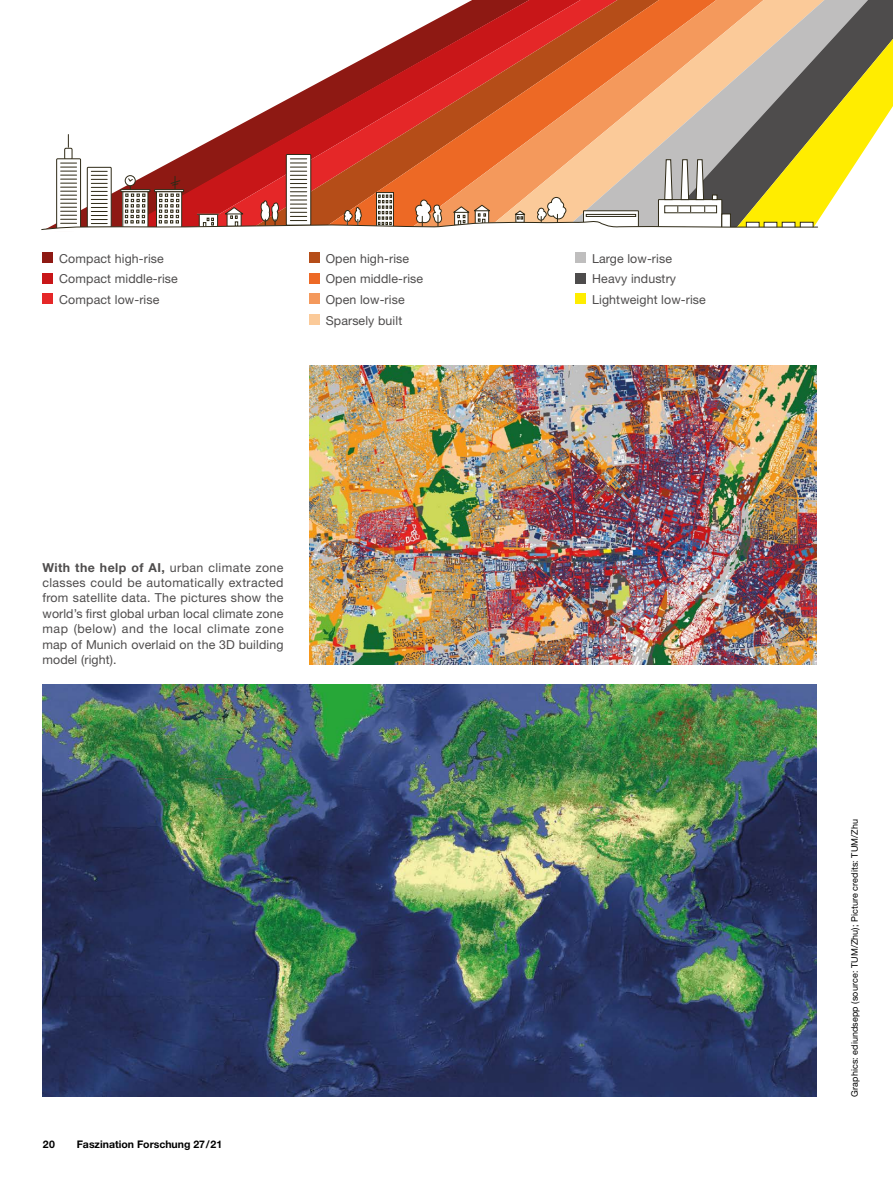
<style>
.page{position:relative;width:893px;height:1191px;background:#fff}
.page>*{position:absolute;margin:0;border:0;box-sizing:border-box;transform-origin:0 0}
.t1{font:12.3px/20.5px "Helvetica Neue LT Std";letter-spacing:.01em;color:#4e4c4c}
.t2{font:700 10.5px "Helvetica Neue LT Std";color:#000}
.t3{font:9px "Helvetica Neue LT Std";letter-spacing:.01em;color:#000}
.s1{font-weight:700}
</style>
<div class="page">
<svg style="left:408px;top:0;width:77px;height:39px;fill:#8e1913"></svg>
<svg style="left:485px;top:0;width:78px;height:39px;fill:#c81618"></svg>
<svg style="left:563px;top:0;width:94px;height:39px"></svg>
<svg style="left:657px;top:0;width:236px;height:39px"></svg>
<svg style="left:41px;top:39px;width:852px;height:191px"></svg>
<img style="left:43px;top:685px;width:773px;height:411px">
<img style="left:309px;top:366px;width:508px;height:298px">
<div style="left:43px;top:252px;width:10px;height:11px;background:#8e1913"></div>
<div style="left:43px;top:273px;width:10px;height:10px;background:#c81618"></div>
<div style="left:43px;top:294px;width:10px;height:10px;background:#e52728"></div>
<div style="left:309px;top:252px;width:10px;height:11px;background:#b54d18"></div>
<div style="left:309px;top:273px;width:10px;height:10px;background:#ed6925"></div>
<div style="left:309px;top:294px;width:10px;height:10px;background:#f4995c"></div>
<div style="left:309px;top:314px;width:10px;height:11px;background:#fbca99"></div>
<div style="left:575px;top:252px;width:11px;height:11px;background:#bfbebe"></div>
<div style="left:575px;top:273px;width:11px;height:10px;background:#4e4c4c"></div>
<div style="left:575px;top:294px;width:11px;height:10px;background:#ffed00"></div>
<p class="t1" style="left:59px;top:248px;width:120px">Compact high-rise<br>Compact middle-rise<br>Compact low-rise</p>
<p class="t1" style="left:326px;top:248px;width:99px">Open high-rise<br>Open middle-rise<br>Open low-rise<br>Sparsely built</p>
<p class="t1" style="left:592px;top:248px;width:115px">Large low-rise<br>Heavy industry<br>Lightweight low-rise</p>
<p class="t1" style="left:43px;top:559px;width:243px;line-height:15.5px;text-align:justify"><span class="s1">With the help of AI,</span> urban climate zone classes could be automatically extracted from satellite data. The pictures show the world’s first global urban local climate zone map (below) and the local climate zone map of Munich overlaid on the 3D building model (right).</p>
<p class="t2" style="left:43px;top:1137px;width:14px">20</p>
<p class="t2" style="left:77px;top:1137px;width:147px">Faszination Forschung 27/21</p>
<p class="t3" style="left:849px;top:1096px;width:279px;rotate:-90deg">Graphics: ediundsepp (source: TUM/Zhu); Picture credits: TUM/Zhu</p>
</div>
